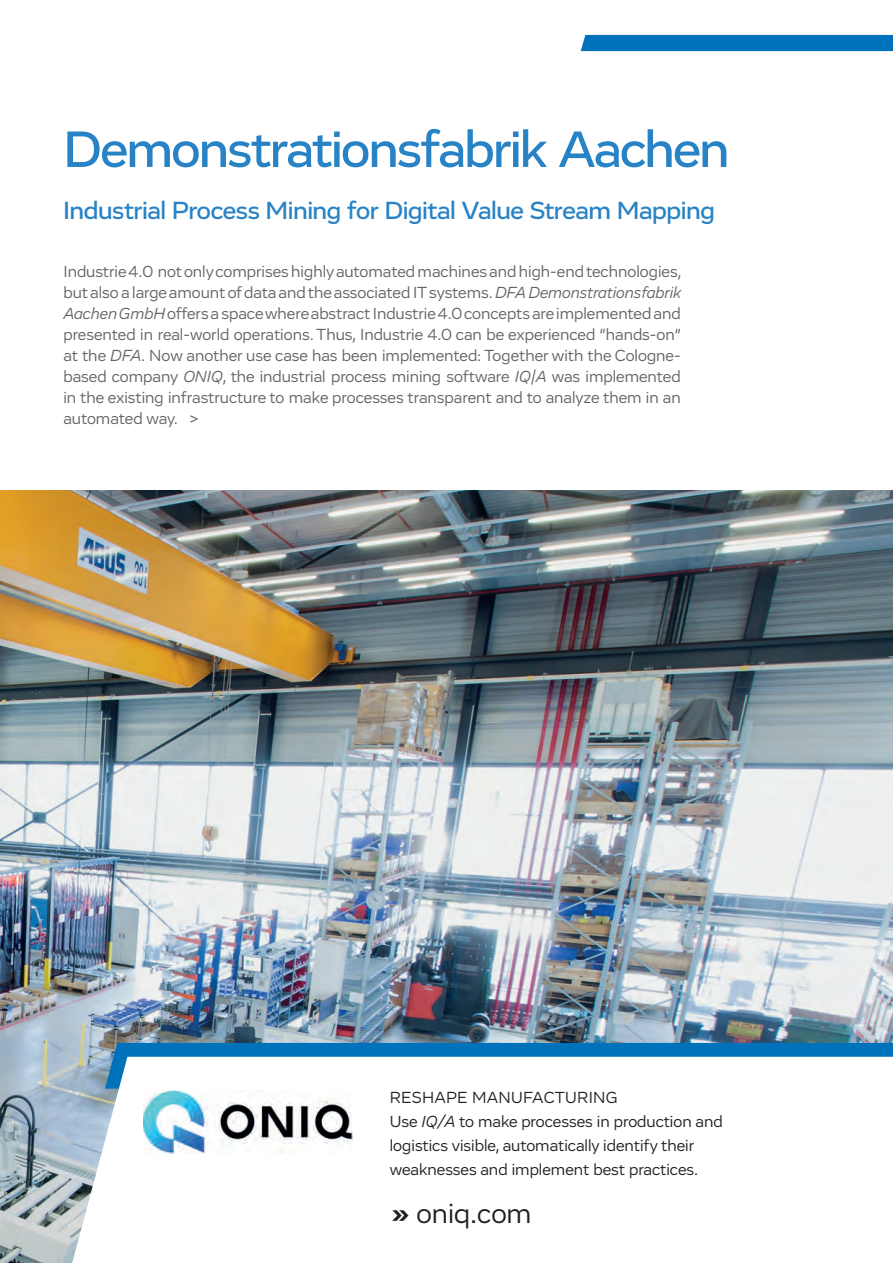
<style>
.page{position:relative;width:893px;height:1263px;background:#fff}
.page>*{position:absolute;margin:0;border:0;box-sizing:border-box;transform-origin:0 0}
.t1{font:500 52.5px "Vito";letter-spacing:-.035em;color:#2783c5}
.t2{font:28.5px "Vito";color:#231f20}
.t3{font:500 25.5px "Vito";letter-spacing:-.02em;color:#2783c5}
.t4{font:16.5px/21px "Vito";color:#636366;text-align:justify}
.t5{font:16.5px/24px "Vito";color:#231f20}
.s1{font-style:italic}
.s2{font-weight:700}
</style>
<div class="page">
<div style="left:581px;top:35px;width:312px;height:16px;background:#0072bc"></div>
<img style="left:0;top:490px;width:893px;height:773px">
<svg style="left:105px;top:1043px;width:788px;height:14px;background:#0674bc"></svg>
<svg style="left:72px;top:1057px;width:821px;height:206px"></svg>
<img style="left:143px;top:1090px;width:210px;height:63px">
<h1 class="t1" style="left:63px;top:117px;width:668px">Demonstrationsfabrik Aachen</h1>
<h3 class="t3" style="left:63px;top:194px;width:653px">Industrial Process Mining for Digital Value Stream Mapping</h3>
<p class="t4" style="left:63px;top:261px;width:620px">Industrie 4.0 not only comprises highly automated machines and high-end technologies, but also a large amount of data and the associated IT systems. <span class="s1">DFA Demonstrationsfabrik Aachen GmbH</span> offers a space where abstract Industrie 4.0 concepts are implemented and presented in real-world operations. Thus, Industrie 4.0 can be experienced “hands-on” at the <span class="s1">DFA</span>. Now another use case has been implemented: Together with the Cologne&shy;based company <span class="s1">ONIQ</span>, the industrial process mining software <span class="s1">IQ|A</span> was implemented in the existing infrastructure to make processes transparent and to analyze them in an automated way. &gt;</p>
<p class="t5" style="left:390px;top:1085px;width:334px">RESHAPE MANUFACTURING<br>Use <span class="s1">IQ/A</span> to make processes in production and logistics visible, automatically identify their weaknesses and implement best practices.</p>
<h2 class="t2" style="left:391px;top:1197px;width:142px"><span class="s2">»</span> oniq.com</h2>
</div>
